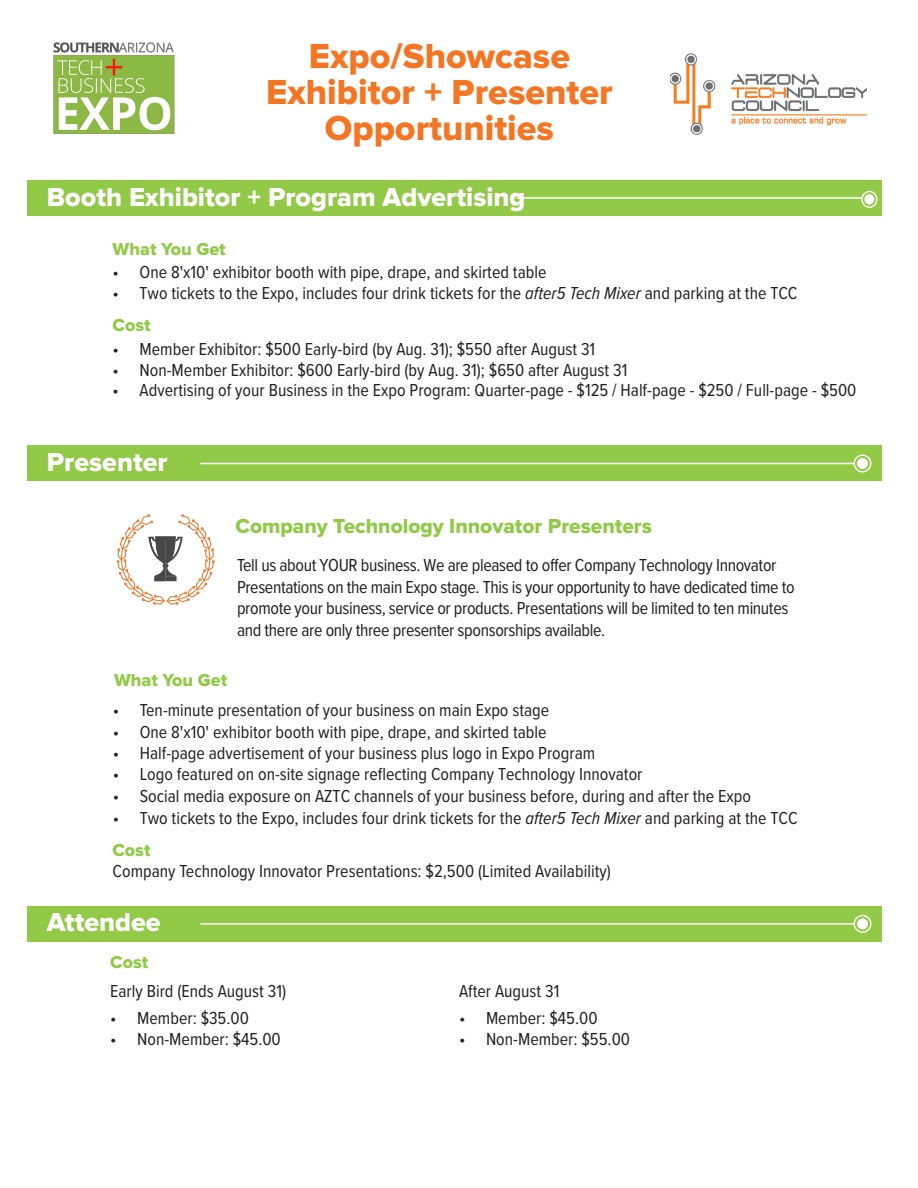
<style>
.page{position:relative;width:918px;height:1188px;background:#fff}
.page>*{position:absolute;margin:0;border:0;box-sizing:border-box;transform-origin:0 0}
.Body_Text_Proxima{font:36px "Proxima Nova Extrabld";color:#f57523}
.Body_Text_Proxima-2{font:27px "Proxima Nova Extrabld";color:#fff}
.Subheader_10{font:21px "Proxima Nova Extrabld";color:#92c947}
.Subheader_10-2{font:18px/28.7px "Proxima Nova Cond";color:#231f20}
.Subheader_10-3{font:18px/21.6px "Proxima Nova Cond";letter-spacing:-.02em;color:#231f20}
.Body_Text_Proxima-3{font:18px "Proxima Nova Cond";color:#231f20}
.Subheader_10-4{font:18px "Proxima Nova Extrabld";color:#92c947}
.s1{font-style:italic}
.s2{font-family:"Proxima Nova Extrabld";color:#92c947}
</style>
<div class="page">
<img style="left:670px;top:54px;width:197px;height:81px">
<div style="left:27px;top:906px;width:855px;height:36px;background:#92c947"></div>
<div style="left:27px;top:446px;width:855px;height:36px;background:#92c947"></div>
<div style="left:27px;top:180px;width:855px;height:36px;background:#92c947"></div>
<hr style="left:517px;top:197px;width:346px;height:2px;background:#fff">
<div style="left:854px;top:455px;width:18px;height:17px;border:1px solid #fff;border-radius:50%"></div>
<div style="left:857px;top:458px;width:11px;height:11px;background:#fff;border-radius:50%"></div>
<hr style="left:200px;top:463px;width:654px;height:1px;background:#fff">
<div style="left:854px;top:915px;width:18px;height:18px;border:1px solid #fff;border-radius:50%"></div>
<div style="left:857px;top:918px;width:11px;height:11px;background:#fff;border-radius:50%"></div>
<hr style="left:200px;top:923px;width:654px;height:2px;background:#fff">
<svg style="left:117px;top:514px;width:98px;height:91px"></svg>
<div style="left:861px;top:191px;width:17px;height:17px;border:1px solid #fff;border-radius:50%"></div>
<div style="left:864px;top:194px;width:10px;height:11px;background:#fff;border-radius:50%"></div>
<img style="left:53px;top:42px;width:122px;height:92px">
<p class="Body_Text_Proxima" style="left:309px;top:35px;width:263px">Expo/Showcase</p>
<p class="Body_Text_Proxima" style="left:266px;top:71px;width:348px">Exhibitor + Presenter</p>
<p class="Body_Text_Proxima" style="left:325px;top:107px;width:231px">Opportunities</p>
<p class="Body_Text_Proxima-2" style="left:47px;top:182px;width:480px">Booth Exhibitor + Program Advertising</p>
<p class="Subheader_10-4" style="left:113px;top:239px;width:115px">What You Get</p>
<p class="Subheader_10-2" style="left:113px;top:257px;width:435px">• One 8'x10' exhibitor booth with pipe, drape, and skirted table</p>
<p class="Subheader_10-2" style="left:113px;top:278px;width:686px">• Two tickets to the Expo, includes four drink tickets for the <span class="s1">after5 Tech Mixer</span> and parking at the TCC</p>
<p class="Subheader_10-4" style="left:113px;top:315px;width:40px">Cost</p>
<p class="Subheader_10-2" style="left:113px;top:334px;width:484px">• Member Exhibitor: $500 Early-bird (by Aug. 31); $550 after August 31</p>
<p class="Subheader_10-2" style="left:113px;top:355px;width:516px">• Non-Member Exhibitor: $600 Early-bird (by Aug. 31); $650 after August 31</p>
<p class="Subheader_10-2" style="left:113px;top:375px;width:745px">• Advertising of your Business in the Expo Program: Quarter-page - $125 / Half-page - $250 / Full-page - $500</p>
<p class="Body_Text_Proxima-2" style="left:47px;top:447px;width:122px">Presenter</p>
<p class="Subheader_10" style="left:236px;top:514px;width:418px">Company Technology Innovator Presenters</p>
<p class="Subheader_10-3" style="left:237px;top:553px;width:559px">Tell us about YOUR business. We are pleased to offer Company Technology Innovator Presentations on the main Expo stage. This is your opportunity to have dedicated time to promote your business, service or products. Presentations will be limited to ten minutes and there are only three presenter sponsorships available.</p>
<p class="Subheader_10-4" style="left:114px;top:670px;width:115px">What You Get</p>
<p class="Subheader_10-2" style="left:113px;top:695px;width:438px">• Ten-minute presentation of your business on main Expo stage</p>
<p class="Subheader_10-2" style="left:113px;top:716px;width:435px">• One 8'x10' exhibitor booth with pipe, drape, and skirted table</p>
<p class="Subheader_10-2" style="left:113px;top:738px;width:484px">• Half-page advertisement of your business plus logo in Expo Program</p>
<p class="Subheader_10-2" style="left:113px;top:759px;width:531px">• Logo featured on on-site signage reflecting Company Technology Innovator</p>
<p class="Subheader_10-2" style="left:113px;top:781px;width:640px">• Social media exposure on AZTC channels of your business before, during and after the Expo</p>
<p class="Subheader_10-2" style="left:113px;top:803px;width:686px">• Two tickets to the Expo, includes four drink tickets for the <span class="s1">after5 Tech Mixer</span> and parking at the TCC</p>
<p class="Subheader_10-4" style="left:112px;top:839px;width:40px">Cost</p>
<p class="Body_Text_Proxima-3" style="left:112px;top:858px;width:500px">Company Technology Innovator Presentations: $2,500 (Limited Availability)</p>
<p class="Body_Text_Proxima-2" style="left:47px;top:907px;width:115px">Attendee</p>
<p class="Subheader_10-2" style="left:110px;top:947px;width:177px"><span class="s2">Cost<br></span>Early Bird (Ends August 31)</p>
<p class="Subheader_10-2" style="left:110px;top:1003px;width:140px">• Member: $35.00</p>
<p class="Subheader_10-2" style="left:110px;top:1024px;width:172px">• Non-Member: $45.00</p>
<p class="Subheader_10-2" style="left:459px;top:976px;width:102px">After August 31</p>
<p class="Subheader_10-2" style="left:459px;top:1003px;width:140px">• Member: $45.00</p>
<p class="Subheader_10-2" style="left:459px;top:1024px;width:173px">• Non-Member: $55.00</p>
</div>
